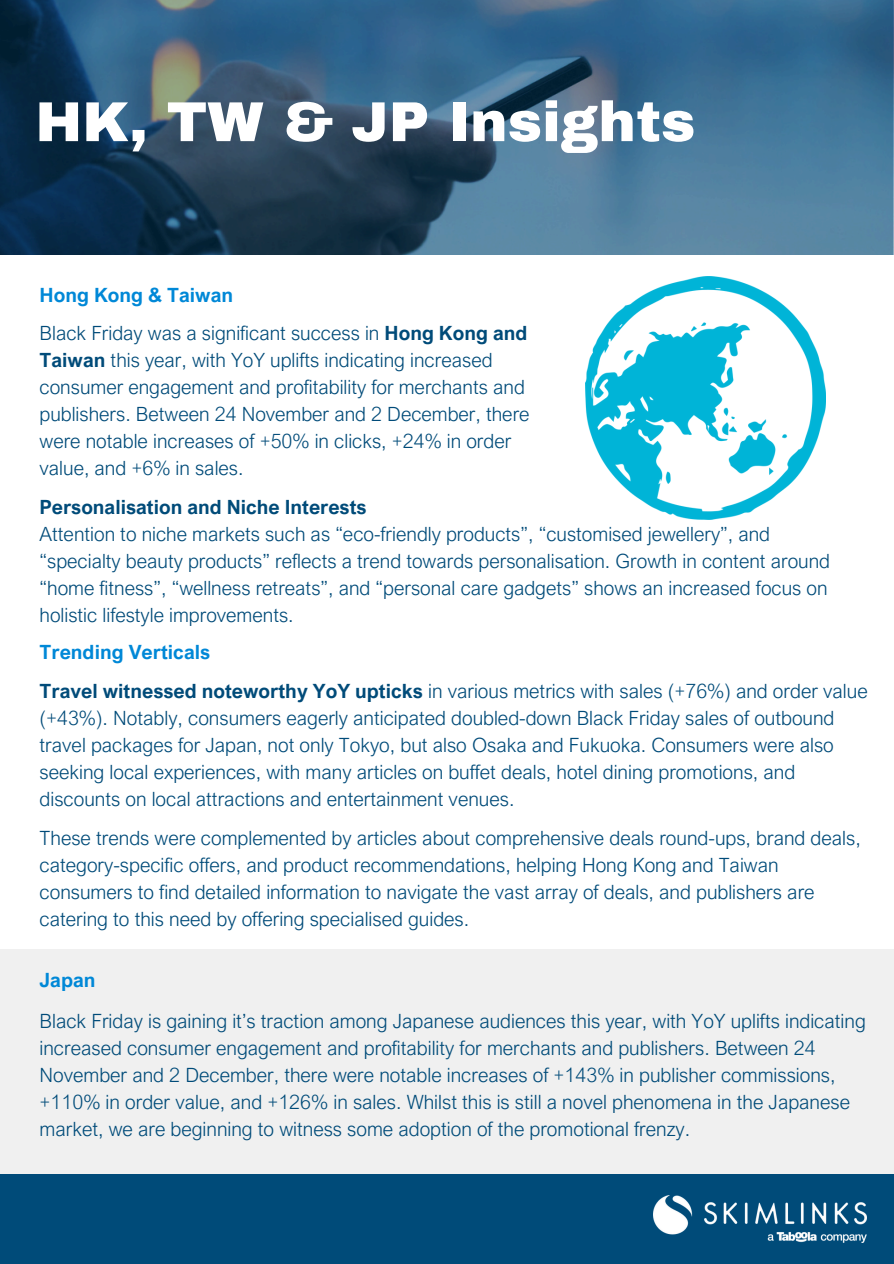
<style>
.page{position:relative;width:894px;height:1264px;background:#fff}
.page>*{position:absolute;margin:0;border:0;box-sizing:border-box;transform-origin:0 0}
.t1{font:900 56.25px "Archivo";color:#fff}
.t2{font:300 19.65px/27px "Arial Nova";color:#004b79}
.t3{font:700 19.65px "Arial Nova";color:#0088d7}
.t4{font:700 19.65px "Arial Nova";color:#004b79}
.s1{font-weight:700}
</style>
<div class="page">
<div style="left:0;top:949px;width:893px;height:225px;background:#f0f0f0"></div>
<div style="left:0;top:1174px;width:893px;height:89px;background:#004b79"></div>
<img style="left:653px;top:1195px;width:212px;height:47px">
<svg style="left:0;top:0;width:892px;height:254px;background:#345d7c"></svg>
<img style="left:585px;top:276px;width:240px;height:243px">
<h2 class="t1" style="left:35px;top:92px;width:661px">HK, TW &amp; JP Insights</h2>
<p class="t3" style="left:40px;top:283px;width:195px">Hong Kong &amp; Taiwan</p>
<p class="t2" style="left:40px;top:319px;width:491px">Black Friday was a significant success in <span class="s1">Hong Kong and Taiwan</span> this year, with YoY uplifts indicating increased consumer engagement and profitability for merchants and publishers. Between 24 November and 2 December, there were notable increases of +50% in clicks, +24% in order value, and +6% in sales.</p>
<p class="t4" style="left:40px;top:494px;width:328px">Personalisation and Niche Interests</p>
<p class="t2" style="left:40px;top:519px;width:791px">Attention to niche markets such as “eco-friendly products”, “customised jewellery”, and “specialty beauty products” reflects a trend towards personalisation. Growth in content around “home fitness”, “wellness retreats”, and “personal care gadgets” shows an increased focus on holistic lifestyle improvements.</p>
<h1 class="t3" style="left:40px;top:639px;width:172px">Trending Verticals</h1>
<p class="t2" style="left:40px;top:677px;width:829px"><span class="s1">Travel witnessed noteworthy YoY upticks</span> in various metrics with sales (+76%) and order value (+43%). Notably, consumers eagerly anticipated doubled-down Black Friday sales of outbound travel packages for Japan, not only Tokyo, but also Osaka and Fukuoka. Consumers were also seeking local experiences, with many articles on buffet deals, hotel dining promotions, and discounts on local attractions and entertainment venues.</p>
<p class="t2" style="left:40px;top:824px;width:822px">These trends were complemented by articles about comprehensive deals round-ups, brand deals, category-specific offers, and product recommendations, helping Hong Kong and Taiwan consumers to find detailed information to navigate the vast array of deals, and publishers are catering to this need by offering specialised guides.</p>
<p class="t3" style="left:40px;top:967px;width:57px">Japan</p>
<p class="t2" style="left:40px;top:1006px;width:827px">Black Friday is gaining it’s traction among Japanese audiences this year, with YoY uplifts indicating increased consumer engagement and profitability for merchants and publishers. Between 24<br>November and 2 December, there were notable increases of +143% in publisher commissions, +110% in order value, and +126% in sales. Whilst this is still a novel phenomena in the Japanese market, we are beginning to witness some adoption of the promotional frenzy.</p>
</div>
